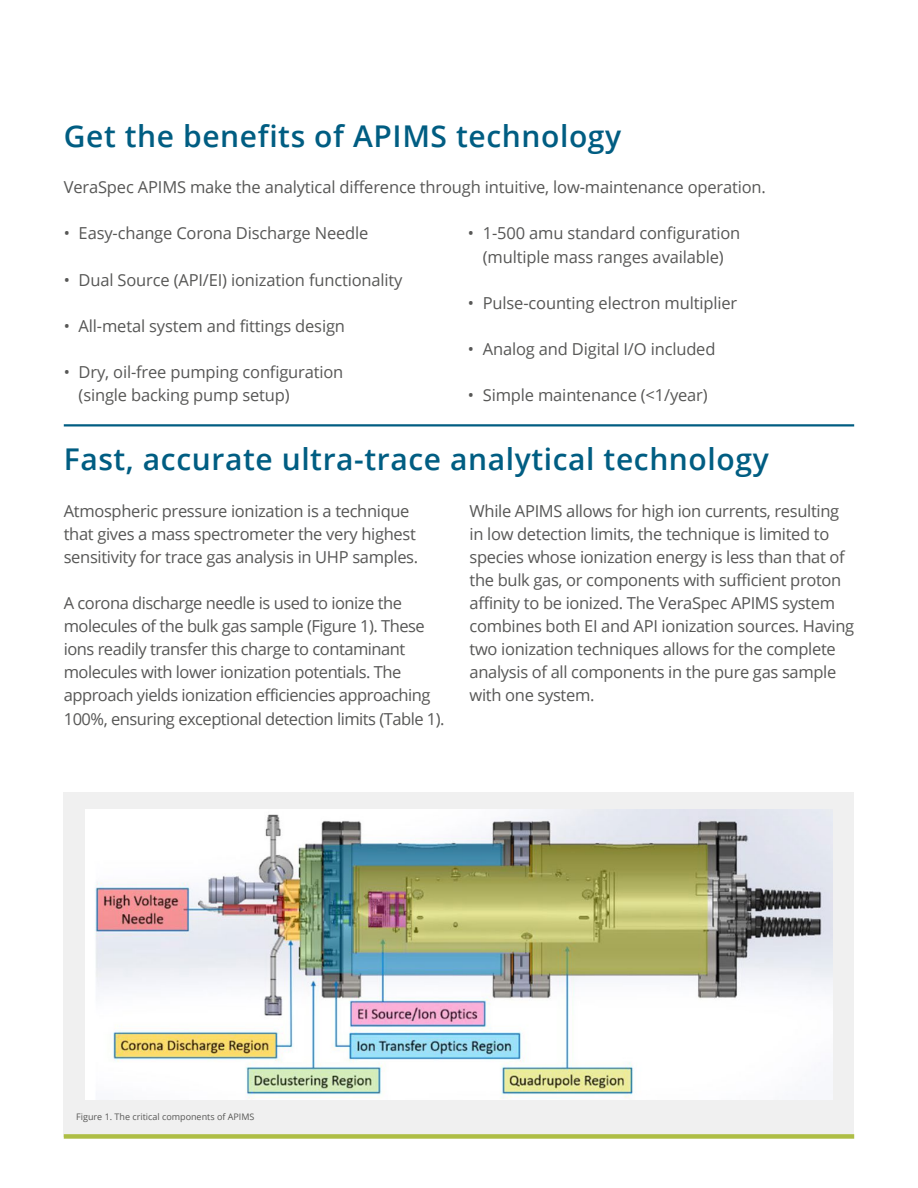
<style>
.page{position:relative;width:918px;height:1188px;background:#fff}
.page>*{position:absolute;margin:0;border:0;box-sizing:border-box;transform-origin:0 0}
.t1{font:600 30px "Open Sans";letter-spacing:.02em;color:#005d82}
.t2{font:16.5px/23.1px "Open Sans";letter-spacing:-.02em;color:#575756}
.t3{font:9px "Open Sans";color:#575756}
</style>
<div class="page">
<div style="left:64px;top:792px;width:790px;height:344px;background:#f0f0f0"></div>
<div style="left:64px;top:1134px;width:790px;height:5px;background:#aebe45"></div>
<img style="left:85px;top:810px;width:747px;height:290px">
<hr style="left:64px;top:424px;width:790px;height:2px;background:#005d82">
<h1 class="t1" style="left:64px;top:116px;width:559px">Get the benefits of APIMS technology</h1>
<p class="t2" style="left:64px;top:175px;width:704px">VeraSpec APIMS make the analytical difference through intuitive, low-maintenance operation.</p>
<p class="t2" style="left:64px;top:221px;width:306px">• Easy-change Corona Discharge Needle</p>
<p class="t2" style="left:64px;top:268px;width:340px">• Dual Source (API/EI) ionization functionality</p>
<p class="t2" style="left:64px;top:314px;width:283px">• All-metal system and fittings design</p>
<p class="t2" style="left:79px;top:360px;width:266px;text-indent:-15px">• Dry, oil-free pumping configuration (single backing pump setup)</p>
<p class="t2" style="left:468px;top:221px;width:274px;text-align:center">• 1-500 amu standard configuration (multiple mass ranges available)</p>
<p class="t2" style="left:468px;top:291px;width:271px">• Pulse-counting electron multiplier</p>
<p class="t2" style="left:468px;top:337px;width:249px">• Analog and Digital I/O included</p>
<p class="t2" style="left:468px;top:383px;width:241px">• Simple maintenance (&lt;1/year)</p>
<h1 class="t1" style="left:64px;top:439px;width:707px">Fast, accurate ultra-trace analytical technology</h1>
<p class="t2" style="left:64px;top:499px;width:356px">Atmospheric pressure ionization is a technique that gives a mass spectrometer the very highest sensitivity for trace gas analysis in UHP samples.</p>
<p class="t2" style="left:64px;top:591px;width:382px">A corona discharge needle is used to ionize the molecules of the bulk gas sample (Figure 1). These ions readily transfer this charge to contaminant molecules with lower ionization potentials. The approach yields ionization efficiencies approaching 100%, ensuring exceptional detection limits (Table 1).</p>
<p class="t2" style="left:470px;top:499px;width:386px">While APIMS allows for high ion currents, resulting in low detection limits, the technique is limited to species whose ionization energy is less than that of the bulk gas, or components with sufficient proton affinity to be ionized. The VeraSpec APIMS system combines both EI and API ionization sources. Having two ionization techniques allows for the complete analysis of all components in the pure gas sample with one system.</p>
<p class="t3" style="left:76px;top:1110px;width:180px">Figure 1. The critical components of APIMS</p>
</div>
